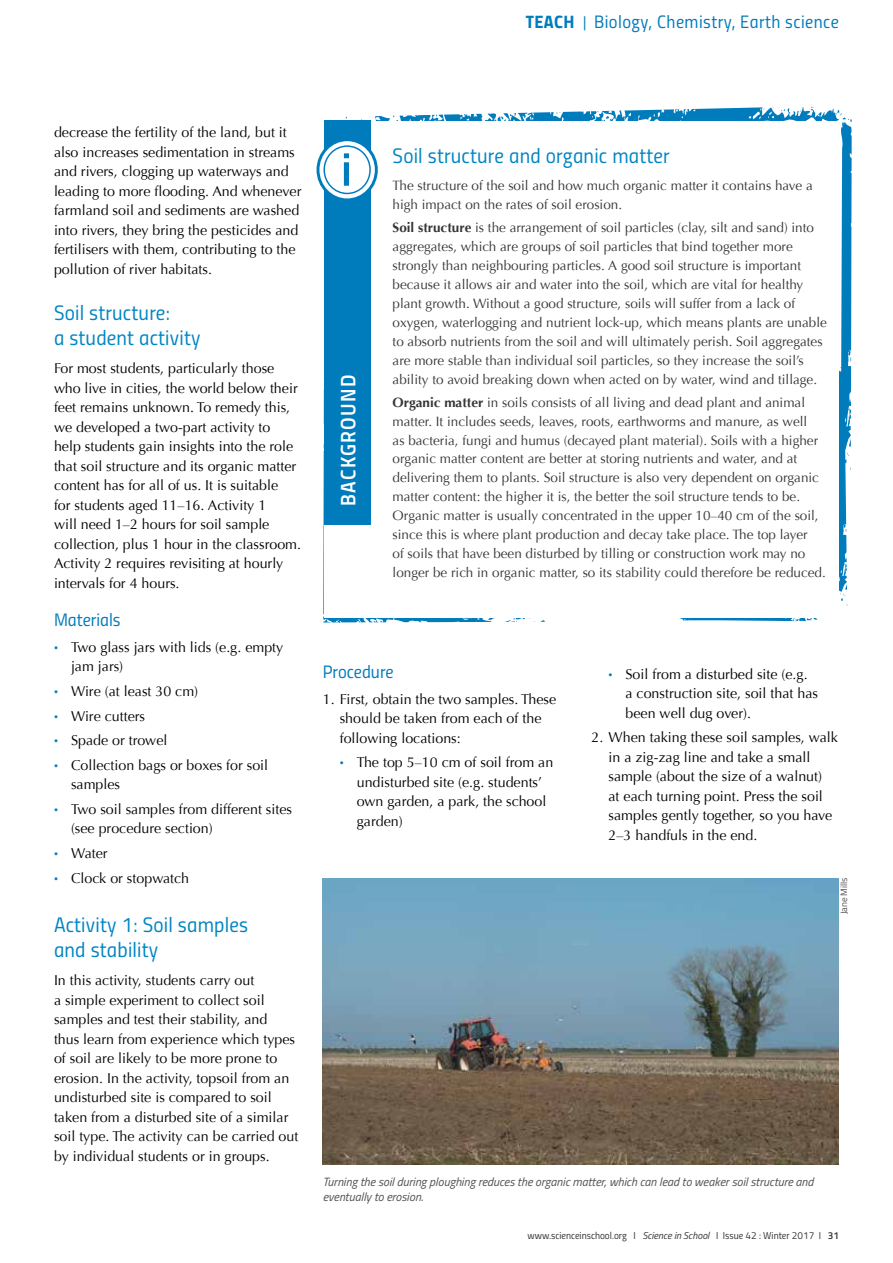
<style>
.page{position:relative;width:893px;height:1263px;background:#fff}
.page>*{position:absolute;margin:0;border:0;box-sizing:border-box;transform-origin:0 0}
.t1{font:21px/25.2px "Titillium Regular Upright";letter-spacing:.01em;color:#0086c3}
.t2{font:21px "Titillium Semibold Upright";letter-spacing:.06em;color:#fff}
.t3{font:18px "Titillium Regular Upright";letter-spacing:.025em;color:#007cbd}
.t4{font:18px "Titillium Regular Upright";color:#007cbd}
.t5{font:14.25px/19.5px "Optima";color:#000}
.t6{font:13.5px/18.9px "Optima";color:#373437}
.t7{font:italic 12px/15px "Titillium Web";color:#504f53}
.t8{font:10.05px "Titillium Regular Upright";color:#373437}
.t9{font:9.15px "Titillium Web";letter-spacing:-.01em;color:#504f53}
.s1{font-family:"Titillium Bold Upright"}
.s2{font-size:15px}
.s3{font-weight:900;font-size:13.5px;color:#007cbd}
.s4{font-weight:700}
.s5{font-family:"Arial"}
.s6{font-family:"Titillium Web";font-style:italic}
.s7{font-family:"Titillium Semibold Upright"}
</style>
<div class="page">
<svg style="left:323px;top:358px;width:524px;height:264px"></svg>
<svg style="left:345px;top:106px;width:507px;height:398px"></svg>
<div style="left:325px;top:121px;width:514px;height:497px;background:#fff"></div>
<div style="left:325px;top:120px;width:46px;height:405px;background:#007cbd"></div>
<svg style="left:318px;top:140px;width:58px;height:60px"></svg>
<div style="left:316px;top:138px;width:62px;height:63px;border:3px solid #007cbd;border-radius:50%"></div>
<div style="left:324px;top:146px;width:46px;height:47px;background:#fff;border-radius:50%"></div>
<div style="left:323px;top:145px;width:48px;height:49px;border:1px solid #007cbd;border-radius:50%"></div>
<svg style="left:344px;top:153px;width:5px;height:33px"></svg>
<img style="left:323px;top:878px;width:516px;height:286px">
<p class="t3" style="left:526px;top:9px;width:315px"><span class="s1">TEACH</span> <span class="s2">|</span> Biology, Chemistry, Earth science</p>
<p class="t5" style="left:54px;top:123px;width:249px">decrease the fertility of the land, but it also increases sedimentation in streams and rivers, clogging up waterways and leading to more flooding. And whenever farmland soil and sediments are washed into rivers, they bring the pesticides and fertilisers with them, contributing to the pollution of river habitats.</p>
<h1 class="t1" style="left:54px;top:299px;width:148px">Soil structure:<br>a student activity</h1>
<p class="t5" style="left:54px;top:359px;width:249px">For most students, particularly those who live in cities, the world below their feet remains unknown. To remedy this, we developed a two-part activity to<br>help students gain insights into the role that soil structure and its organic matter content has for all of us. It is suitable<br>for students aged 11–16. Activity 1<br>will need 1–2 hours for soil sample collection, plus 1 hour in the classroom.<br>Activity 2 requires revisiting at hourly intervals for 4 hours.</p>
<p class="t4" style="left:54px;top:606px;width:68px">Materials</p>
<p class="t5" style="left:71px;top:637px;width:214px;text-indent:-17px"><span class="s3">·</span> Two glass jars with lids (e.g. empty jam jars)</p>
<p class="t5" style="left:54px;top:679px;width:216px;line-height:24.6px"><span class="s3">·</span> Wire (at least 30 cm)<br><span class="s3">·</span> Wire cutters<br><span class="s3">·</span> Spade or trowel<br><span class="s3">·</span> Collection bags or boxes for soil</p>
<p class="t5" style="left:54px;top:772px;width:240px;line-height:24.6px;text-indent:17px">samples<br><span class="s3">·</span> Two soil samples from different sites</p>
<p class="t5" style="left:54px;top:816px;width:160px;line-height:24.6px;text-indent:17px">(see procedure section) <span class="s3">·</span> Water<br><span class="s3">·</span> Clock or stopwatch</p>
<h1 class="t1" style="left:54px;top:911px;width:196px">Activity 1: Soil samples and stability</h1>
<p class="t5" style="left:54px;top:971px;width:246px">In this activity, students carry out<br>a simple experiment to collect soil samples and test their stability, and<br>thus learn from experience which types of soil are likely to be more prone to erosion. In the activity, topsoil from an undisturbed site is compared to soil taken from a disturbed site of a similar soil type. The activity can be carried out by individual students or in groups.</p>
<h1 class="t2" style="left:332px;top:506px;width:132px;rotate:-90deg">BACKGROUND</h1>
<h1 class="t1" style="left:393px;top:142px;width:279px">Soil structure and organic matter</h1>
<p class="t6" style="left:393px;top:176px;width:422px">The structure of the soil and how much organic matter it contains have a high impact on the rates of soil erosion.</p>
<p class="t6" style="left:393px;top:218px;width:436px"><span class="s4">Soil structure</span> is the arrangement of soil particles (clay, silt and sand) into aggregates, which are groups of soil particles that bind together more strongly than neighbouring particles. A good soil structure is important because it allows air and water into the soil, which are vital for healthy plant growth<span class="s5">.</span> Without a good structure, soils will suffer from a lack of oxygen, waterlogging and nutrient lock-up, which means plants are unable to absorb nutrients from the soil and will ultimately perish. Soil aggregates are more stable than individual soil particles, so they increase the soil’s ability to avoid breaking down when acted on by water, wind and tillage.</p>
<p class="t6" style="left:393px;top:393px;width:435px"><span class="s4">Organic matter</span> in soils consists of all living and dead plant and animal matter. It includes seeds, leaves, roots, earthworms and manure, as well<br>as bacteria, fungi and humus (decayed plant material). Soils with a higher organic matter content are better at storing nutrients and water, and at delivering them to plants. Soil structure is also very dependent on organic matter content: the higher it is, the better the soil structure tends to be.<br>Organic matter is usually concentrated in the upper 10–40 cm of the soil, since this is where plant production and decay take place. The top layer<br>of soils that have been disturbed by tilling or construction work may no longer be rich in organic matter, so its stability could therefore be reduced.</p>
<p class="t4" style="left:323px;top:658px;width:72px">Procedure</p>
<p class="t5" style="left:340px;top:689px;width:218px;text-indent:-17px">1. First, obtain the two samples. These should be taken from each of the following locations:</p>
<p class="t5" style="left:357px;top:753px;width:198px;text-indent:-17px"><span class="s3">·</span> The top 5–10 cm of soil from an undisturbed site (e.g. students’ own garden, a park, the school garden)</p>
<p class="t5" style="left:625px;top:664px;width:194px;text-indent:-17px"><span class="s3">·</span> Soil from a disturbed site (e.g. a construction site, soil that has been well dug over).</p>
<p class="t5" style="left:608px;top:728px;width:231px;text-indent:-17px">2. When taking these soil samples, walk in a zig-zag line and take a small sample (about the size of a walnut)<br>at each turning point. Press the soil samples gently together, so you have 2–3 handfuls in the end.</p>
<p class="t9" style="left:837px;top:914px;width:38px;rotate:-90deg">Jane Mills</p>
<p class="t7" style="left:323px;top:1174px;width:492px">Turning the soil during ploughing reduces the organic matter, which can lead to weaker soil structure and eventually to erosion.</p>
<p class="t8" style="left:527px;top:1228px;width:313px">www.scienceinschool.org I <span class="s6">Science in School</span> I Issue 42 : Winter 2017 I <span class="s7">31</span></p>
</div>
